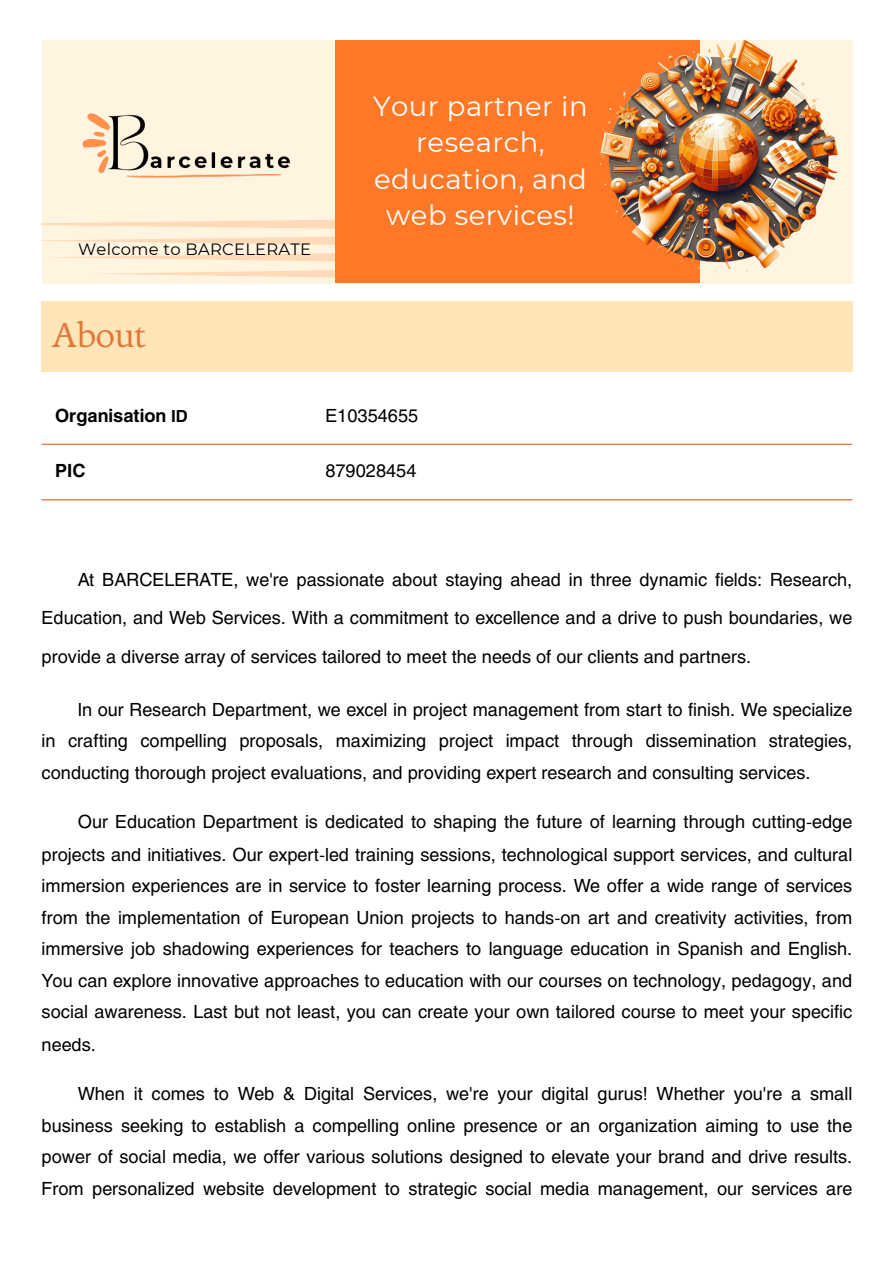
<style>
.page{position:relative;width:894px;height:1263px;background:#fff}
.page>*{position:absolute;margin:0;border:0;box-sizing:border-box;transform-origin:0 0}
.t1{font:34.5px "TY Serif";color:#e17739}
.t2{font:27.6px/36.5px "Montserrat";letter-spacing:.015em;color:#fff;text-align:center}
.t3{font:18px/31.8px "Helios";color:#000;text-align:justify}
.t4{font:700 18px "Helios";color:#000}
.t5{font:16.35px "Montserrat";letter-spacing:.015em;color:#000}
.s1{font-size:16.5px}
</style>
<div class="page">
<div style="left:42px;top:40px;width:810px;height:244px;background:#fff4e0"></div>
<div style="left:335px;top:40px;width:364px;height:242px;background:#ff7828"></div>
<img style="left:82px;top:113px;width:208px;height:65px">
<img style="left:596px;top:40px;width:242px;height:243px">
<svg style="left:42px;top:219px;width:293px;height:10px"></svg>
<svg style="left:42px;top:236px;width:293px;height:9px"></svg>
<svg style="left:51px;top:253px;width:284px;height:9px"></svg>
<svg style="left:98px;top:270px;width:237px;height:8px"></svg>
<div style="left:42px;top:302px;width:810px;height:69px;background:#ffe5b8"></div>
<hr style="left:42px;top:444px;width:810px;height:1px;background:#e17739">
<hr style="left:42px;top:499px;width:810px;height:1px;background:#e17739">
<p class="t5" style="left:78px;top:239px;width:234px">Welcome to BARCELERATE</p>
<p class="t1" style="left:52px;top:314px;width:96px">About</p>
<p class="t2" style="left:373px;top:88px;width:216px">Your partner i n research, education, and web servi ces!</p>
<h1 class="t4" style="left:55px;top:404px;width:134px">Organisation <span class="s1">ID</span></h1>
<p class="t3" style="left:325px;top:399px;width:94px">E10354655</p>
<p class="t4" style="left:55px;top:460px;width:32px">PIC</p>
<p class="t3" style="left:325px;top:455px;width:93px">879028454</p>
<h3 class="t3" style="left:42px;top:560px;width:811px;line-height:38.2px;text-indent:36px">At BARCELERATE, we're passionate about staying ahead in three dynamic fields: Research, Education, and Web Services. With a commitment to excellence and a drive to push boundaries, we provide a diverse array of services tailored to meet the needs of our clients and partners.</h3>
<h3 class="t3" style="left:42px;top:693px;width:811px;text-indent:36px">In our Research Department, we excel in project management from start to finish. We specialize in crafting compelling proposals, maximizing project impact through dissemination strategies, conducting thorough project evaluations, and providing expert research and consulting services.</h3>
<h3 class="t3" style="left:42px;top:805px;width:811px;text-indent:36px">Our Education Department is dedicated to shaping the future of learning through cutting-edge projects and initiatives. Our expert-led training sessions, technological support services, and cultural immersion experiences are in service to foster learning process. We offer a wide range of services from the implementation of European Union projects to hands-on art and creativity activities, from immersive job shadowing experiences for teachers to language education in Spanish and English.<br>You can explore innovative approaches to education with our courses on technology, pedagogy, and social awareness. Last but not least, you can create your own tailored course to meet your specific needs.</h3>
<h3 class="t3" style="left:42px;top:1078px;width:811px;text-indent:36px">When it comes to Web &amp; Digital Services, we're your digital gurus! Whether you're a small business seeking to establish a compelling online presence or an organization aiming to use the power of social media, we offer various solutions designed to elevate your brand and drive results.<br>From personalized website development to strategic social media management, our services are</h3>
</div>
